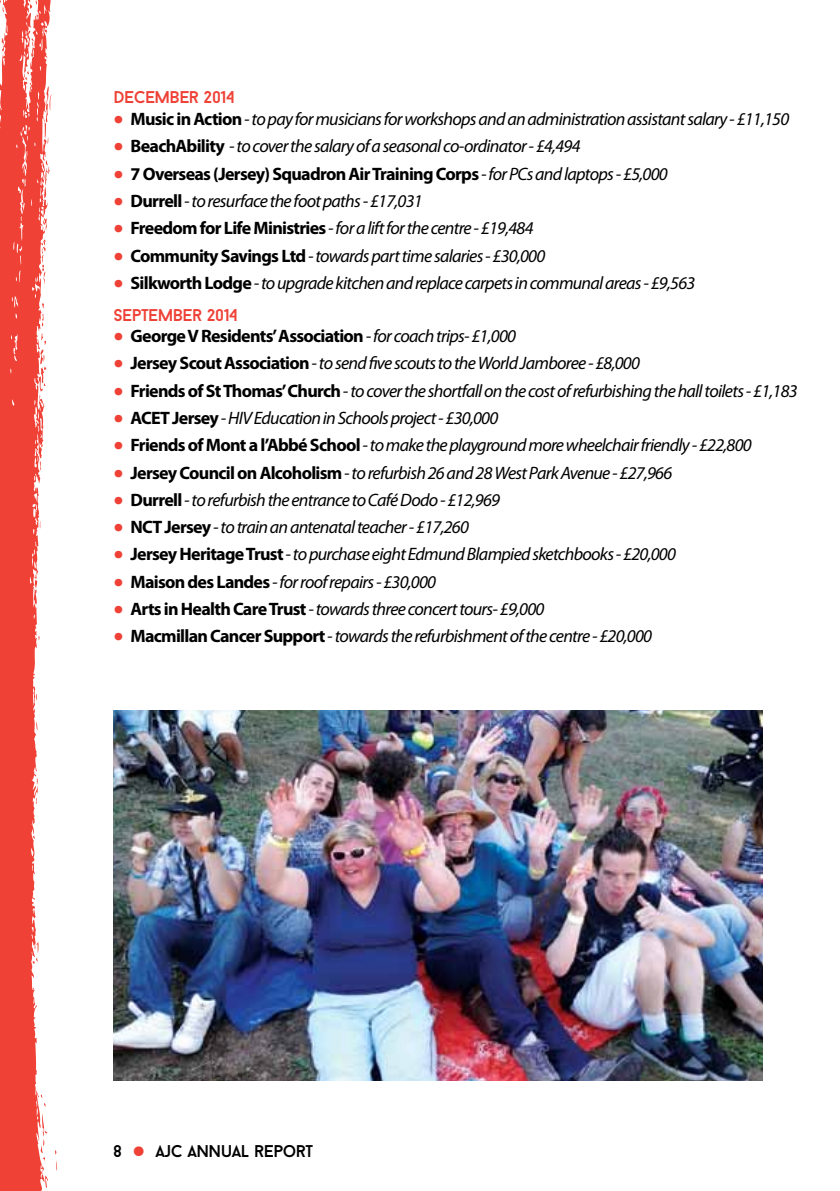
<style>
.page{position:relative;width:840px;height:1191px;background:#fff}
.page>*{position:absolute;margin:0;border:0;box-sizing:border-box;transform-origin:0 0}
.t1{font:italic 18px "Myriad Pro";letter-spacing:-.04em;color:#000}
.t2{font:700 18px "Myriad Pro";letter-spacing:-.04em;color:#000}
.t3{font:17px "Baron Neue";letter-spacing:-.03em;color:#ef4136}
.t4{font:17px "Baron Neue";letter-spacing:-.03em;color:#000}
.s1{font-style:normal;font-size:36px;color:#ef4136}
.s2{font-weight:700;font-style:normal}
.s3{font-weight:400;font-size:36px;color:#ef4136}
.s4{font-weight:400;font-style:italic}
.s5{font-size:45px;color:#ef4136}
</style>
<div class="page">
<svg style="left:0;top:0;width:51px;height:1191px;fill:#ef4136"></svg>
<svg style="left:30px;top:0;width:7px;height:9px"></svg>
<svg style="left:25px;top:71px;width:4px;height:10px"></svg>
<svg style="left:44px;top:86px;width:8px;height:58px"></svg>
<svg style="left:44px;top:160px;width:6px;height:38px"></svg>
<svg style="left:42px;top:239px;width:4px;height:45px"></svg>
<svg style="left:41px;top:314px;width:3px;height:13px"></svg>
<svg style="left:40px;top:333px;width:6px;height:53px"></svg>
<svg style="left:39px;top:461px;width:3px;height:9px"></svg>
<svg style="left:39px;top:521px;width:2px;height:7px"></svg>
<svg style="left:34px;top:574px;width:3px;height:14px"></svg>
<svg style="left:40px;top:1113px;width:7px;height:47px"></svg>
<img style="left:113px;top:710px;width:649px;height:370px">
<p class="t3" style="left:113px;top:87px;width:123px">DECEMBER 2014</p>
<p class="t1" style="left:113px;top:109px;width:677px"><span class="s1">•</span> <span class="s2">Music in Action</span> - to pay for musicians for workshops and an administration assistant salary - £11,150</p>
<p class="t1" style="left:113px;top:137px;width:468px"><span class="s1">•</span> <span class="s2">BeachAbility</span> - to cover the salary of a seasonal co-ordinator - £4,494</p>
<p class="t2" style="left:113px;top:163px;width:555px"><span class="s3">•</span> 7 Overseas (Jersey) Squadron Air Training Corps <span class="s4">- for PCs and laptops - £5,000</span></p>
<p class="t1" style="left:113px;top:191px;width:310px"><span class="s1">•</span> <span class="s2">Durrell</span> - to resurface the foot paths - £17,031</p>
<p class="t1" style="left:113px;top:218px;width:421px"><span class="s1">•</span> <span class="s2">Freedom for Life Ministries</span> - for a lift for the centre - £19,484</p>
<p class="t1" style="left:113px;top:246px;width:433px"><span class="s1">•</span> <span class="s2">Community Savings Ltd</span> - towards part time salaries - £30,000</p>
<p class="t1" style="left:113px;top:273px;width:583px"><span class="s1">•</span> <span class="s2">Silkworth Lodge</span> - to upgrade kitchen and replace carpets in communal areas - £9,563</p>
<p class="t3" style="left:113px;top:304px;width:126px">SEPTEMBER 2014</p>
<p class="t2" style="left:113px;top:326px;width:404px"><span class="s3">•</span> George V Residents’Association <span class="s4">- for coach trips- £1,000</span></p>
<p class="t1" style="left:113px;top:354px;width:527px"><span class="s1">•</span> <span class="s2">Jersey Scout Association</span> - to send five scouts to the World Jamboree - £8,000</p>
<p class="t1" style="left:113px;top:381px;width:685px"><span class="s1">•</span> <span class="s2">Friends of St Thomas’Church</span> - to cover the shortfall on the cost of refurbishing the hall toilets - £1,183</p>
<p class="t1" style="left:113px;top:408px;width:386px"><span class="s1">•</span> <span class="s2">ACET Jersey</span> - HIV Education in Schools project - £30,000</p>
<p class="t1" style="left:113px;top:435px;width:639px"><span class="s1">•</span> <span class="s2">Friends of Mont a l’Abbé School</span> - to make the playground more wheelchair friendly - £22,800</p>
<p class="t1" style="left:113px;top:463px;width:560px"><span class="s1">•</span> <span class="s2">Jersey Council on Alcoholism</span> - to refurbish 26 and 28 West Park Avenue - £27,966</p>
<p class="t1" style="left:113px;top:490px;width:388px"><span class="s1">•</span> <span class="s2">Durrell</span> - to refurbish the entrance to Café Dodo - £12,969</p>
<p class="t1" style="left:113px;top:517px;width:357px"><span class="s1">•</span> <span class="s2">NCT Jersey</span> - to train an antenatal teacher - £17,260</p>
<p class="t1" style="left:113px;top:544px;width:563px"><span class="s1">•</span> <span class="s2">Jersey Heritage Trust</span> - to purchase eight Edmund Blampied sketchbooks - £20,000</p>
<p class="t1" style="left:113px;top:572px;width:324px"><span class="s1">•</span> <span class="s2">Maison des Landes</span> - for roof repairs - £30,000</p>
<p class="t1" style="left:113px;top:599px;width:432px"><span class="s1">•</span> <span class="s2">Arts in Health Care Trust</span> - towards three concert tours- £9,000</p>
<p class="t1" style="left:113px;top:626px;width:539px"><span class="s1">•</span> <span class="s2">Macmillan Cancer Support</span> - towards the refurbishment of the centre - £20,000</p>
<p class="t4" style="left:113px;top:1140px;width:10px">8</p>
<p class="t4" style="left:132px;top:1140px;width:182px"><span class="s5">•</span> AJC ANNUAL REPORT</p>
</div>
